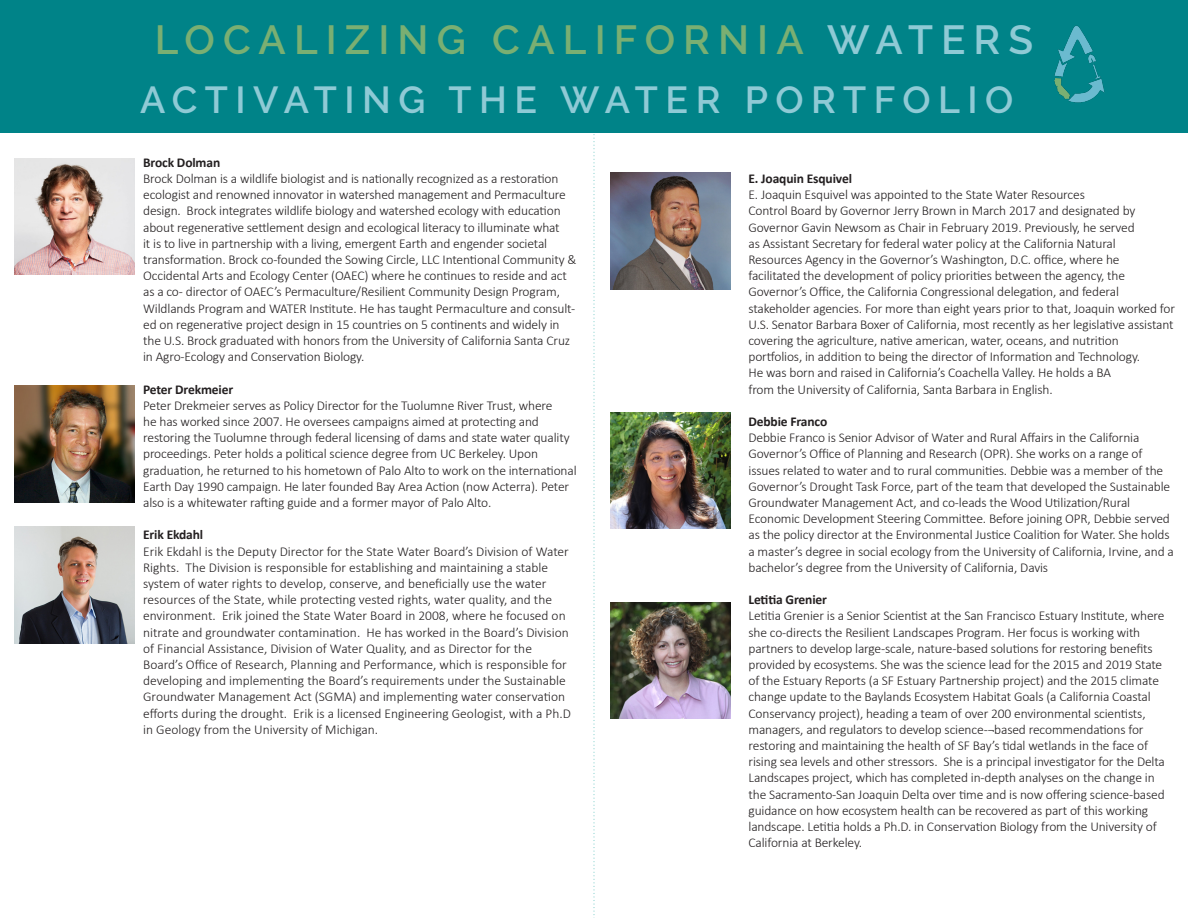
<style>
.page{position:relative;width:1188px;height:918px;background:#fff}
.page>*{position:absolute;margin:0;border:0;box-sizing:border-box;transform-origin:0 0}
.t1{font:600 40.5px "Raleway";letter-spacing:.2em;color:#7aaf72}
.t2{font:600 37.5px "Raleway";letter-spacing:.2em;color:#8fcad5}
.t3{font:300 13.5px/16.2px "Calibri";letter-spacing:-.01em;color:#231f20}
.t4{font:700 13.5px "Calibri";letter-spacing:-.01em;color:#231f20}
.s1{color:#8fcad5}
</style>
<div class="page">
<svg style="left:593px;top:134px;width:2px;height:784px"></svg>
<div style="left:0;top:0;width:1188px;height:133px;background:#008388"></div>
<img style="left:1054px;top:26px;width:51px;height:77px">
<img style="left:610px;top:602px;width:121px;height:117px">
<img style="left:15px;top:158px;width:120px;height:117px">
<img style="left:15px;top:386px;width:120px;height:116px">
<img style="left:15px;top:526px;width:120px;height:117px">
<img style="left:610px;top:173px;width:121px;height:116px">
<img style="left:610px;top:412px;width:121px;height:117px">
<p class="t1" style="left:155px;top:17px;width:880px">LOCALIZING CALIFORNIA <span class="s1">WATERS</span></p>
<p class="t2" style="left:140px;top:79px;width:875px">ACTIVATING THE WATER PORTFOLIO</p>
<p class="t4" style="left:143px;top:153px;width:79px">Brock Dolman</p>
<p class="t3" style="left:143px;top:170px;width:435px">Brock Dolman is a wildlife biologist and is nationally recognized as a restoration ecologist and renowned innovator in watershed management and Permaculture design. Brock integrates wildlife biology and watershed ecology with education about regenerative settlement design and ecological literacy to illuminate what<br>it is to live in partnership with a living, emergent Earth and engender societal transformation. Brock co-founded the Sowing Circle, LLC Intentional Community &amp; Occidental Arts and Ecology Center (OAEC) where he continues to reside and act as a co- director of OAEC’s Permaculture/Resilient Community Design Program, Wildlands Program and WATER Institute. He has taught Permaculture and consult&shy;ed on regenerative project design in 15 countries on 5 continents and widely in the U.S. Brock graduated with honors from the University of California Santa Cruz in Agro-Ecology and Conservation Biology.</p>
<p class="t4" style="left:143px;top:379px;width:92px">Peter Drekmeier</p>
<p class="t3" style="left:143px;top:397px;width:435px">Peter Drekmeier serves as Policy Director for the Tuolumne River Trust, where<br>he has worked since 2007. He oversees campaigns aimed at protecting and restoring the Tuolumne through federal licensing of dams and state water quality proceedings. Peter holds a political science degree from UC Berkeley. Upon graduation, he returned to his hometown of Palo Alto to work on the international Earth Day 1990 campaign. He later founded Bay Area Action (now Acterra). Peter also is a whitewater rafting guide and a former mayor of Palo Alto.</p>
<p class="t4" style="left:143px;top:525px;width:62px">Erik Ekdahl</p>
<p class="t3" style="left:143px;top:543px;width:429px">Erik Ekdahl is the Deputy Director for the State Water Board’s Division of Water Rights. The Division is responsible for establishing and maintaining a stable system of water rights to develop, conserve, and beneficially use the water resources of the State, while protecting vested rights, water quality, and the environment. Erik joined the State Water Board in 2008, where he focused on nitrate and groundwater contamination. He has worked in the Board’s Division of Financial Assistance, Division of Water Quality, and as Director for the Board’s Office of Research, Planning and Performance, which is responsible for developing and implementing the Board’s requirements under the Sustainable Groundwater Management Act (SGMA) and implementing water conservation efforts during the drought. Erik is a licensed Engineering Geologist, with a Ph.D in Geology from the University of Michigan.</p>
<p class="t4" style="left:748px;top:169px;width:105px">E. Joaquin Esquivel</p>
<p class="t3" style="left:748px;top:186px;width:338px">E. Joaquin Esquivel was appointed to the State Water Resources</p>
<p class="t3" style="left:748px;top:203px;width:388px">Control Board by Governor Jerry Brown in March 2017 and designated by</p>
<p class="t3" style="left:748px;top:219px;width:388px">Governor Gavin Newsom as Chair in February 2019. Previously, he served</p>
<p class="t3" style="left:748px;top:235px;width:369px">as Assistant Secretary for federal water policy at the California Natural</p>
<p class="t3" style="left:748px;top:251px;width:373px">Resources Agency in the Governor’s Washington, D.C. office, where he</p>
<p class="t3" style="left:748px;top:267px;width:378px">facilitated the development of policy priorities between the agency, the</p>
<p class="t3" style="left:748px;top:284px;width:372px">Governor’s Office, the California Congressional delegation, and federal</p>
<p class="t3" style="left:748px;top:300px;width:428px">stakeholder agencies. For more than eight years prior to that, Joaquin worked for<br>U.S. Senator Barbara Boxer of California, most recently as her legislative assistant</p>
<p class="t3" style="left:748px;top:332px;width:372px">covering the agriculture, native american, water, oceans, and nutrition</p>
<p class="t3" style="left:748px;top:348px;width:393px">portfolios, in addition to being the director of Information and Technology.</p>
<p class="t3" style="left:748px;top:365px;width:364px">He was born and raised in California’s Coachella Valley. He holds a BA</p>
<p class="t3" style="left:748px;top:381px;width:306px">from the University of California, Santa Barbara in English.</p>
<p class="t4" style="left:748px;top:412px;width:80px">Debbie Franco</p>
<p class="t3" style="left:748px;top:429px;width:427px">Debbie Franco is Senior Advisor of Water and Rural Affairs in the California Governor’s Office of Planning and Research (OPR). She works on a range of issues related to water and to rural communities. Debbie was a member of the Governor’s Drought Task Force, part of the team that developed the Sustainable Groundwater Management Act, and co-leads the Wood Utilization/Rural Economic Development Steering Committee. Before joining OPR, Debbie served as the policy director at the Environmental Justice Coalition for Water. She holds a master’s degree in social ecology from the University of California, Irvine, and a bachelor’s degree from the University of California, Davis</p>
<p class="t4" style="left:748px;top:590px;width:80px">Letitia Grenier</p>
<p class="t3" style="left:748px;top:608px;width:418px">Letitia Grenier is a Senior Scientist at the San Francisco Estuary Institute, where she co-directs the Resilient Landscapes Program. Her focus is working with partners to develop large-scale, nature-based solutions for restoring benefits provided by ecosystems. She was the science lead for the 2015 and 2019 State of the Estuary Reports (a SF Estuary Partnership project) and the 2015 climate change update to the Baylands Ecosystem Habitat Goals (a California Coastal Conservancy project), heading a team of over 200 environmental scientists, managers, and regulators to develop science-¬based recommendations for restoring and maintaining the health of SF Bay’s tidal wetlands in the face of rising sea levels and other stressors. She is a principal investigator for the Delta Landscapes project, which has completed in-depth analyses on the change in the Sacramento-San Joaquin Delta over time and is now offering science-based guidance on how ecosystem health can be recovered as part of this working landscape. Letitia holds a Ph.D. in Conservation Biology from the University of California at Berkeley.</p>
</div>
